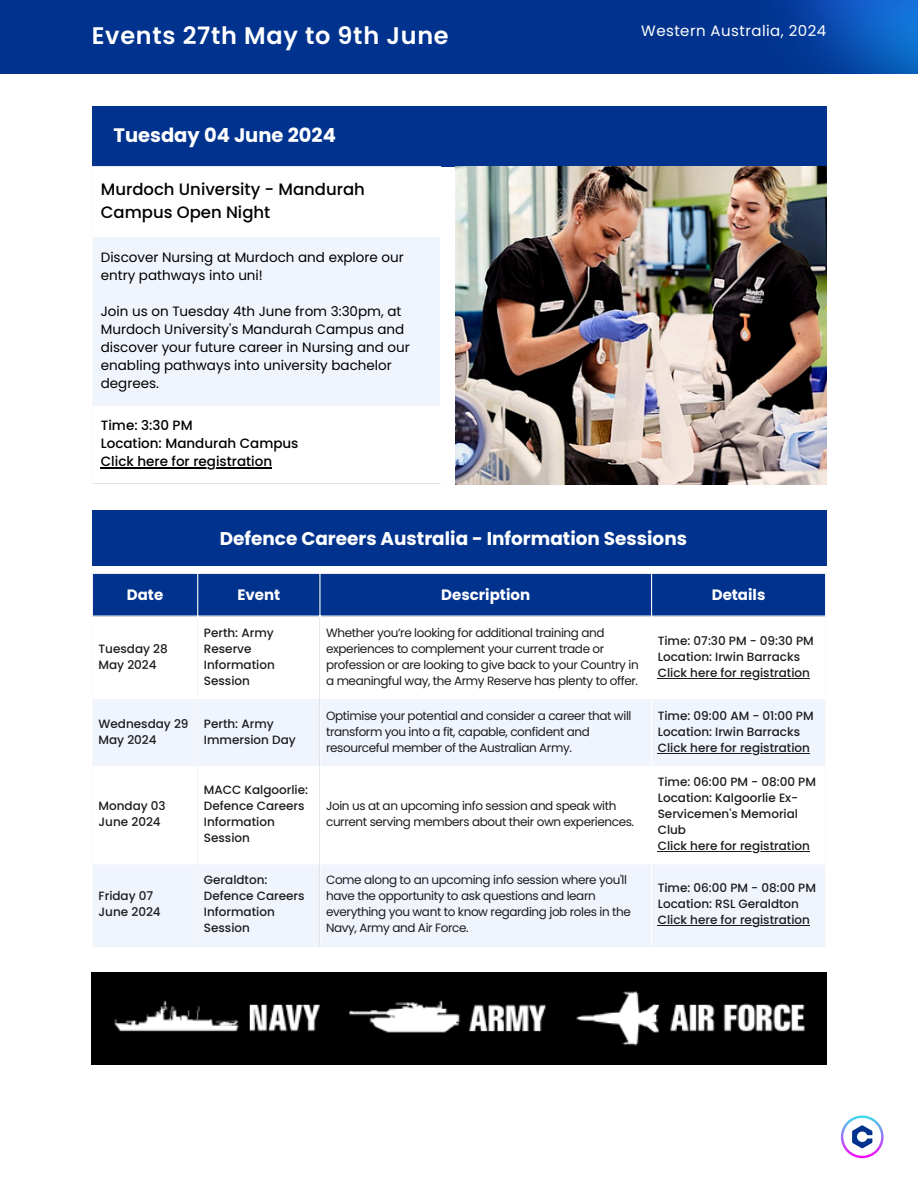
<style>
.page{position:relative;width:918px;height:1188px;background:#fff}
.page>*{position:absolute;margin:0;border:0;box-sizing:border-box;transform-origin:0 0}
.t1{font:600 24px "Poppins";letter-spacing:.03em;color:#fff}
.t2{font:700 19.5px "Poppins";color:#fff}
.t3{font:700 18.45px "Poppins";color:#fff}
.t4{font:500 16.5px/22.5px "Poppins";color:#000}
.t5{font:700 15px "Poppins";color:#fff}
.t6{font:15px "Poppins";letter-spacing:.03em;color:#fff}
.t7{font:13.5px/18px "Poppins";color:#000}
.t8{font:500 13.5px "Poppins";color:#000}
.t9{font:12px/16px "Poppins";letter-spacing:-.03em;color:#1b1c1e}
.t10{font:500 12px/16px "Poppins";color:#1b1c1e}
</style>
<div class="page">
<svg style="left:841px;top:1115px;width:43px;height:43px"></svg>
<div style="left:0;top:0;width:918px;height:73px;background:#01338e"></div>
<img style="left:782px;top:0;width:136px;height:73px">
<div style="left:92px;top:106px;width:734px;height:60px;background:#01338e"></div>
<div style="left:92px;top:237px;width:349px;height:169px;background:#f0f4fc"></div>
<hr style="left:101px;top:467px;width:171px;height:1px;background:#000">
<hr style="left:92px;top:167px;width:1px;height:316px;background:#fff">
<hr style="left:440px;top:167px;width:1px;height:316px;background:#fff">
<div style="left:93px;top:574px;width:732px;height:42px;background:#01338e"></div>
<svg style="left:93px;top:699px;width:732px;height:248px;fill:#f0f4fc"></svg>
<hr style="left:658px;top:678px;width:152px;height:1px;background:#1b1c1e">
<hr style="left:658px;top:753px;width:152px;height:1px;background:#1b1c1e">
<hr style="left:658px;top:851px;width:152px;height:1px;background:#1b1c1e">
<hr style="left:658px;top:925px;width:152px;height:1px;background:#1b1c1e">
<hr style="left:197px;top:574px;width:1px;height:373px;background:#fff">
<hr style="left:319px;top:574px;width:2px;height:373px;background:#fff">
<hr style="left:651px;top:574px;width:1px;height:373px;background:#fff">
<div style="left:92px;top:510px;width:734px;height:56px;background:#01338e"></div>
<img style="left:92px;top:973px;width:734px;height:92px">
<img style="left:455px;top:166px;width:371px;height:319px">
<p class="t1" style="left:92px;top:19px;width:358px">Events 27th May to 9th June</p>
<p class="t2" style="left:114px;top:121px;width:224px">Tuesday 04 June 2024</p>
<h1 class="t4" style="left:101px;top:178px;width:266px">Murdoch University - Mandurah<br>Campus Open Night</h1>
<h2 class="t7" style="left:101px;top:249px;width:305px">Discover Nursing at Murdoch and explore our entry pathways into uni!</h2>
<p class="t7" style="left:101px;top:303px;width:311px">Join us on Tuesday 4th June from 3:30pm, at Murdoch University's Mandurah Campus and discover your future career in Nursing and our enabling pathways into university bachelor degrees.</p>
<p class="t8" style="left:101px;top:416px;width:93px">Time: 3:30 PM</p>
<p class="t8" style="left:101px;top:434px;width:199px">Location: Mandurah Campus</p>
<p class="t8" style="left:101px;top:452px;width:173px">Click here for registration</p>
<p class="t6" style="left:641px;top:20px;width:186px">Western Australia, 2024</p>
<p class="t3" style="left:220px;top:526px;width:469px">Defence Careers Australia - Information Sessions</p>
<p class="t5" style="left:127px;top:584px;width:38px">Date</p>
<p class="t5" style="left:237px;top:584px;width:44px">Event</p>
<p class="t5" style="left:441px;top:584px;width:90px">Description</p>
<h2 class="t5" style="left:712px;top:584px;width:55px">Details</h2>
<p class="t10" style="left:99px;top:641px;width:71px">Tuesday 28<br>May 2024</p>
<p class="t10" style="left:204px;top:625px;width:72px">Perth: Army<br>Reserve<br>Information<br>Session</p>
<p class="t9" style="left:326px;top:625px;width:314px">Whether you’re looking for additional training and experiences to complement your current trade or profession or are looking to give back to your Country in a meaningful way, the Army Reserve has plenty to offer.</p>
<p class="t10" style="left:658px;top:633px;width:158px">Time: 07:30 PM - 09:30 PM</p>
<p class="t10" style="left:658px;top:649px;width:144px">Location: Irwin Barracks</p>
<p class="t10" style="left:658px;top:665px;width:154px">Click here for registration</p>
<p class="t10" style="left:99px;top:716px;width:92px">Wednesday 29<br>May 2024</p>
<p class="t10" style="left:204px;top:716px;width:93px">Perth: Army<br>Immersion Day</p>
<p class="t9" style="left:326px;top:708px;width:307px">Optimise your potential and consider a career that will transform you into a fit, capable, confident and resourceful member of the Australian Army.</p>
<p class="t10" style="left:658px;top:708px;width:157px">Time: 09:00 AM - 01:00 PM</p>
<p class="t10" style="left:658px;top:724px;width:144px">Location: Irwin Barracks</p>
<p class="t10" style="left:658px;top:740px;width:154px">Click here for registration</p>
<p class="t10" style="left:99px;top:798px;width:69px">Monday 03</p>
<p class="t10" style="left:99px;top:814px;width:64px">June 2024</p>
<p class="t10" style="left:99px;top:888px;width:56px">Friday 07</p>
<p class="t10" style="left:99px;top:904px;width:64px">June 2024</p>
<p class="t10" style="left:204px;top:782px;width:106px">MACC Kalgoorlie:<br>Defence Careers<br>Information<br>Session</p>
<p class="t9" style="left:326px;top:798px;width:310px">Join us at an upcoming info session and speak with current serving members about their own experiences.</p>
<p class="t10" style="left:658px;top:774px;width:160px">Time: 06:00 PM - 08:00 PM</p>
<p class="t10" style="left:658px;top:790px;width:142px;text-align:justify">Location: Kalgoorlie Ex-Servicemen's Memorial Club</p>
<p class="t10" style="left:658px;top:838px;width:154px">Click here for registration</p>
<p class="t10" style="left:204px;top:872px;width:102px">Geraldton:<br>Defence Careers<br>Information<br>Session</p>
<p class="t9" style="left:326px;top:872px;width:306px">Come along to an upcoming info session where you'll have the opportunity to ask questions and learn everything you want to know regarding job roles in the Navy, Army and Air Force.</p>
<p class="t10" style="left:658px;top:880px;width:160px">Time: 06:00 PM - 08:00 PM</p>
<p class="t10" style="left:658px;top:896px;width:143px">Location: RSL Geraldton</p>
<p class="t10" style="left:658px;top:912px;width:154px">Click here for registration</p>
</div>
